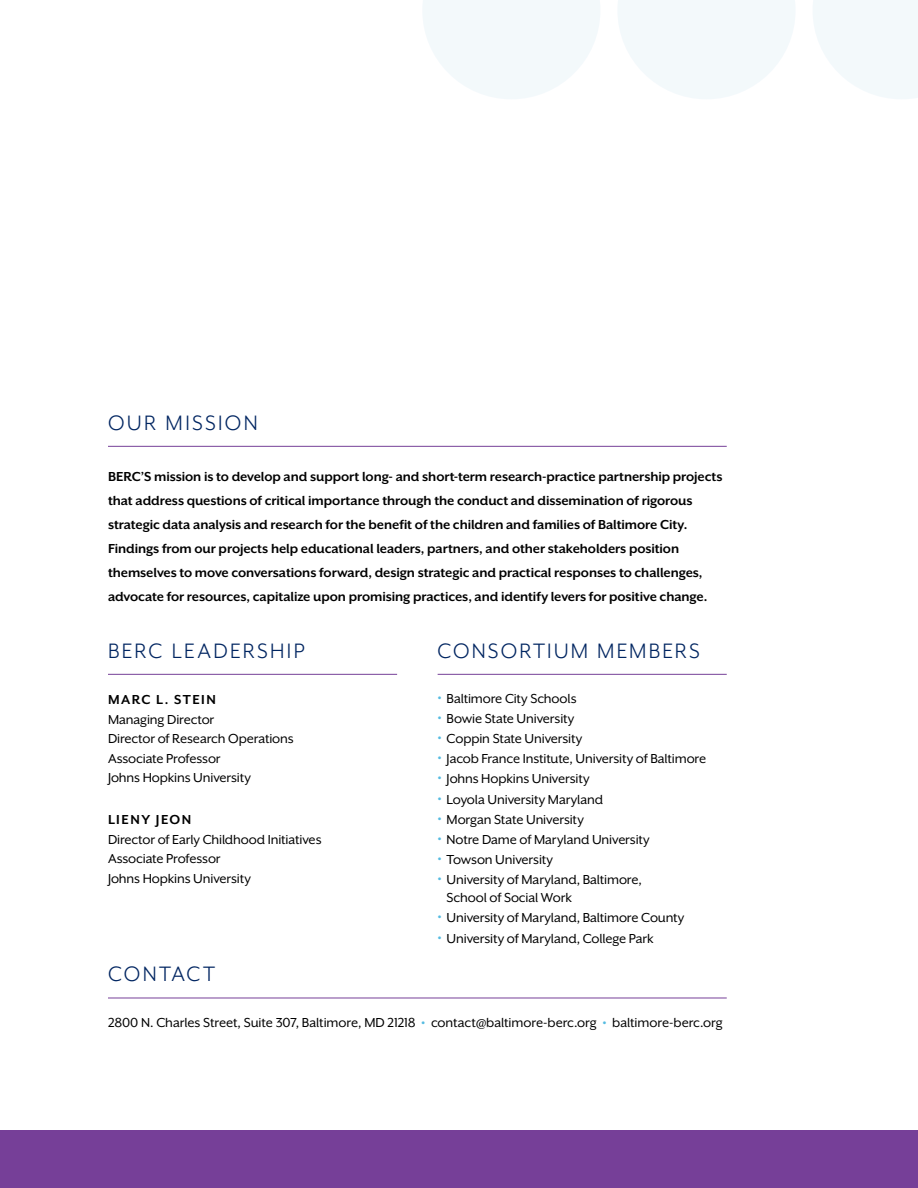
<style>
.page{position:relative;width:918px;height:1188px;background:#fff}
.page>*{position:absolute;margin:0;border:0;box-sizing:border-box;transform-origin:0 0}
.t1{font:24px "Mr Eaves XL Mod OT";letter-spacing:.095em;color:#002561}
.t2{font:15px/19.5px "Mr Eaves XL San OT";letter-spacing:-.01em;color:#000}
.t3{font:700 15px/24px "Mr Eaves XL San OT";letter-spacing:-.005em;color:#000}
.t4{font:700 15px "Mr Eaves XL San OT";letter-spacing:.095em;color:#000}
.t5{font:700 15px "Mr Eaves XL San OT";letter-spacing:.1em;color:#000}
.s1{font-size:18px;color:#55bbe1}
.s2{font-weight:700;color:#55bbe1}
</style>
<div class="page">
<hr style="left:108px;top:446px;width:619px;height:1px;background:#763f98">
<hr style="left:108px;top:674px;width:289px;height:1px;background:#763f98">
<hr style="left:438px;top:674px;width:289px;height:1px;background:#763f98">
<hr style="left:108px;top:998px;width:619px;height:1px;background:#763f98">
<div style="left:0;top:1131px;width:918px;height:57px;background:#763f98"></div>
<svg style="left:813px;top:0;width:105px;height:99px"></svg>
<svg style="left:618px;top:0;width:177px;height:99px"></svg>
<svg style="left:423px;top:0;width:177px;height:99px"></svg>
<h1 class="t1" style="left:108px;top:409px;width:151px">OUR MISSION</h1>
<p class="t3" style="left:108px;top:464px;width:616px">BERC’S mission is to develop and support long- and short-term research-practice partnership projects that address questions of critical importance through the conduct and dissemination of rigorous strategic data analysis and research for the benefit of the children and families of Baltimore City.<br>Findings from our projects help educational leaders, partners, and other stakeholders position themselves to move conversations forward, design strategic and practical responses to challenges, advocate for resources, capitalize upon promising practices, and identify levers for positive change.</p>
<h1 class="t1" style="left:108px;top:637px;width:198px">BERC LEADERSHIP</h1>
<p class="t4" style="left:108px;top:691px;width:109px">MARC L. STEIN</p>
<p class="t2" style="left:108px;top:710px;width:187px">Managing Director<br>Director of Research Operations<br>Associate Professor<br>Johns Hopkins University</p>
<p class="t5" style="left:108px;top:811px;width:85px">LIENY JEON</p>
<p class="t2" style="left:108px;top:830px;width:215px">Director of Early Childhood Initiatives<br>Associate Professor<br>Johns Hopkins University</p>
<h1 class="t1" style="left:438px;top:637px;width:264px">CONSORTIUM MEMBERS</h1>
<p class="t2" style="left:438px;top:689px;width:141px"><span class="s1">•</span> Baltimore City Schools</p>
<p class="t2" style="left:438px;top:709px;width:138px"><span class="s1">•</span> Bowie State University</p>
<p class="t2" style="left:438px;top:729px;width:146px"><span class="s1">•</span> Coppin State University</p>
<p class="t2" style="left:438px;top:749px;width:270px"><span class="s1">•</span> Jacob France Institute, University of Baltimore</p>
<p class="t2" style="left:438px;top:769px;width:153px"><span class="s1">•</span> Johns Hopkins University</p>
<p class="t2" style="left:438px;top:789px;width:167px"><span class="s1">•</span> Loyola University Maryland</p>
<p class="t2" style="left:438px;top:810px;width:148px"><span class="s1">•</span> Morgan State University</p>
<p class="t2" style="left:438px;top:830px;width:214px"><span class="s1">•</span> Notre Dame of Maryland University</p>
<p class="t2" style="left:438px;top:850px;width:117px"><span class="s1">•</span> Towson University</p>
<p class="t2" style="left:447px;top:871px;width:197px;line-height:18px;text-indent:-9px"><span class="s1">•</span> University of Maryland, Baltimore,<br>School of Social Work</p>
<p class="t2" style="left:438px;top:908px;width:248px"><span class="s1">•</span> University of Maryland, Baltimore County</p>
<p class="t2" style="left:438px;top:928px;width:218px"><span class="s1">•</span> University of Maryland, College Park</p>
<h1 class="t1" style="left:108px;top:961px;width:109px">CONTACT</h1>
<p class="t2" style="left:108px;top:1013px;width:616px">2800 N. Charles Street, Suite 307, Baltimore, MD 21218 <span class="s2">•</span> contact@baltimore-berc.org <span class="s2">•</span> baltimore-berc.org</p>
</div>
